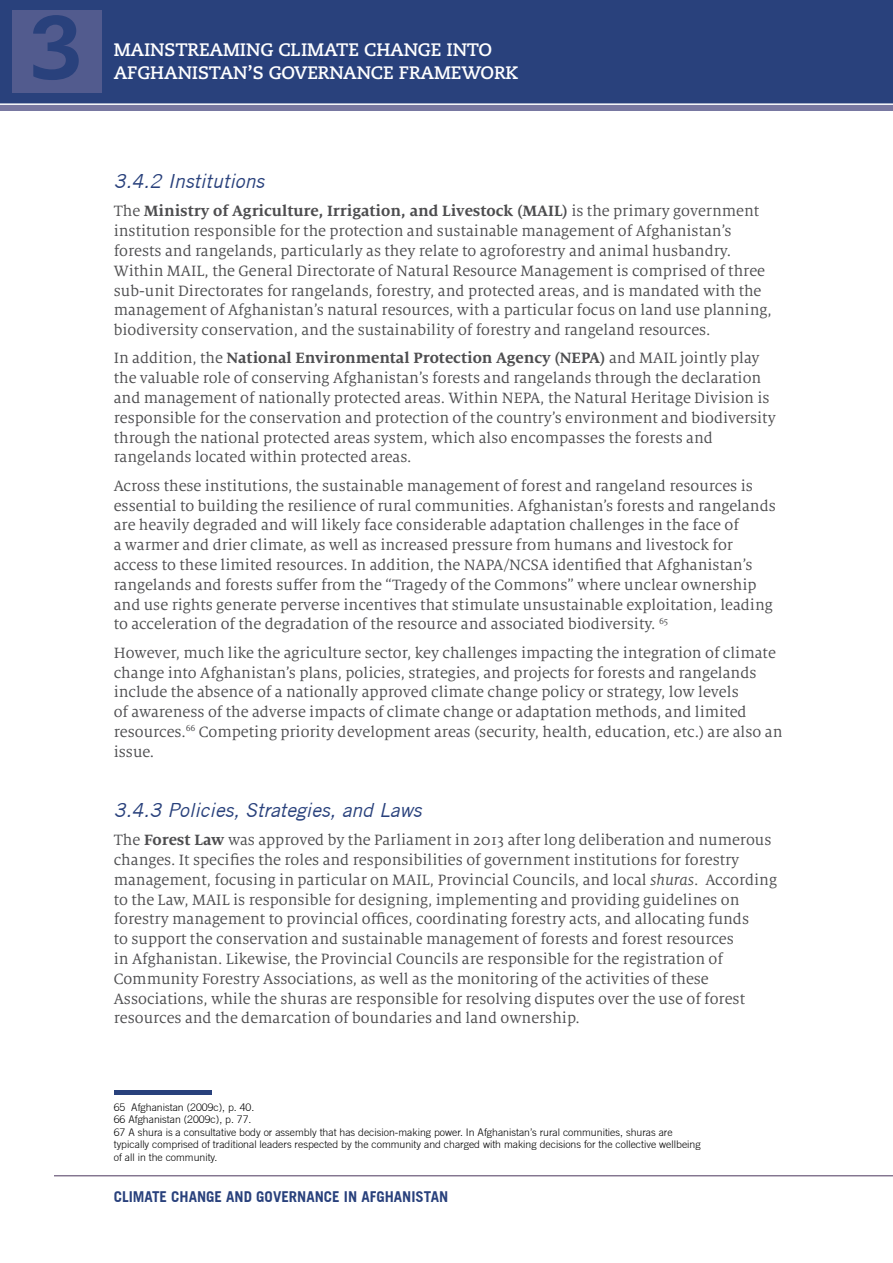
<style>
.page{position:relative;width:893px;height:1263px;background:#fff}
.page>*{position:absolute;margin:0;border:0;box-sizing:border-box;transform-origin:0 0}
.t1{font:88.5px "Myriad Pro";color:#29417c}
.t2{font:800 88.5px "Caecilia LT Std";color:#29417c}
.t3{font:italic 19.5px "Trade Gothic";color:#29417c}
.t4{font:700 18px/22.5px "Caecilia LT Std";letter-spacing:-.01em;color:#fff}
.t5{font:16.5px/19.8px "Milo Serif OT";color:#4d4d4f}
.t6{font:700 15px "Trade Gothic";color:#29417c}
.t7{font:300 10.5px/12.6px "Trade Gothic";color:#000}
.s1{font-weight:700}
.s2{font-style:italic}
</style>
<div class="page">
<div style="left:0;top:103px;width:893px;height:8px;background:#7878a1"></div>
<div style="left:0;top:0;width:893px;height:104px;background:#29417c"></div>
<hr style="left:0;top:103px;width:893px;height:2px;background:#fff">
<hr style="left:54px;top:1175px;width:839px;height:1px;background:#4b375d">
<hr style="left:114px;top:1090px;width:98px;height:4px;background:#29417c">
<div style="left:13px;top:10px;width:89px;height:83px;background:#525b8e"></div>
<h1 class="t2" style="left:31px;top:-7px;width:54px">3</h1>
<h1 class="t1" style="left:35px;top:-5px;width:47px">1</h1>
<p class="t4" style="left:114px;top:39px;width:406px">MAINSTREAMING CLIMATE CHANGE INTO<br>AFGHANISTAN’S GOVERNANCE FRAMEWORK</p>
<p class="t3" style="left:114px;top:169px;width:152px">3.4.2 Institutions</p>
<p class="t5" style="left:114px;top:202px;width:660px">The <span class="s1">Ministry of Agriculture, Irrigation, and Livestock (MAIL)</span> is the primary government institution responsible for the protection and sustainable management of Afghanistan’s forests and rangelands, particularly as they relate to agroforestry and animal husbandry.<br>Within MAIL, the General Directorate of Natural Resource Management is comprised of three sub-unit Directorates for rangelands, forestry, and protected areas, and is mandated with the management of Afghanistan’s natural resources, with a particular focus on land use planning, biodiversity conservation, and the sustainability of forestry and rangeland resources.</p>
<p class="t5" style="left:114px;top:349px;width:664px">In addition, the <span class="s1">National Environmental Protection Agency (NEPA)</span> and MAIL jointly play the valuable role of conserving Afghanistan’s forests and rangelands through the declaration and management of nationally protected areas. Within NEPA, the Natural Heritage Division is responsible for the conservation and protection of the country’s environment and biodiversity through the national protected areas system, which also encompasses the forests and rangelands located within protected areas.</p>
<p class="t5" style="left:114px;top:476px;width:664px">Across these institutions, the sustainable management of forest and rangeland resources is essential to building the resilience of rural communities. Afghanistan’s forests and rangelands are heavily degraded and will likely face considerable adaptation challenges in the face of<br>a warmer and drier climate, as well as increased pressure from humans and livestock for access to these limited resources. In addition, the NAPA/NCSA identified that Afghanistan’s rangelands and forests suffer from the “Tragedy of the Commons” where unclear ownership and use rights generate perverse incentives that stimulate unsustainable exploitation, leading to acceleration of the degradation of the resource and associated biodiversity. <sup>65</sup></p>
<p class="t5" style="left:114px;top:643px;width:670px">However, much like the agriculture sector, key challenges impacting the integration of climate change into Afghanistan’s plans, policies, strategies, and projects for forests and rangelands include the absence of a nationally approved climate change policy or strategy, low levels<br>of awareness of the adverse impacts of climate change or adaptation methods, and limited resources.<sup>66</sup> Competing priority development areas (security, health, education, etc.) are also an issue.</p>
<p class="t3" style="left:114px;top:798px;width:309px">3.4.3 Policies, Strategies, and Laws</p>
<p class="t5" style="left:114px;top:830px;width:665px">The <span class="s1">Forest Law</span> was approved by the Parliament in 2013 after long deliberation and numerous changes. It specifies the roles and responsibilities of government institutions for forestry management, focusing in particular on MAIL, Provincial Councils, and local <span class="s2">shuras</span>. According to the Law, MAIL is responsible for designing, implementing and providing guidelines on forestry management to provincial offices, coordinating forestry acts, and allocating funds<br>to support the conservation and sustainable management of forests and forest resources<br>in Afghanistan. Likewise, the Provincial Councils are responsible for the registration of Community Forestry Associations, as well as the monitoring of the activities of these Associations, while the shuras are responsible for resolving disputes over the use of forest resources and the demarcation of boundaries and land ownership.</p>
<p class="t7" style="left:114px;top:1100px;width:588px">65 Afghanistan (2009c), p. 40.<br>66 Afghanistan (2009c), p. 77.<br>67 A shura is a consultative body or assembly that has decision-making power. In Afghanistan’s rural communities, shuras are typically comprised of traditional leaders respected by the community and charged with making decisions for the collective wellbeing of all in the community.</p>
<p class="t6" style="left:114px;top:1187px;width:336px">CLIMATE CHANGE AND GOVERNANCE IN AFGHANISTAN</p>
</div>
